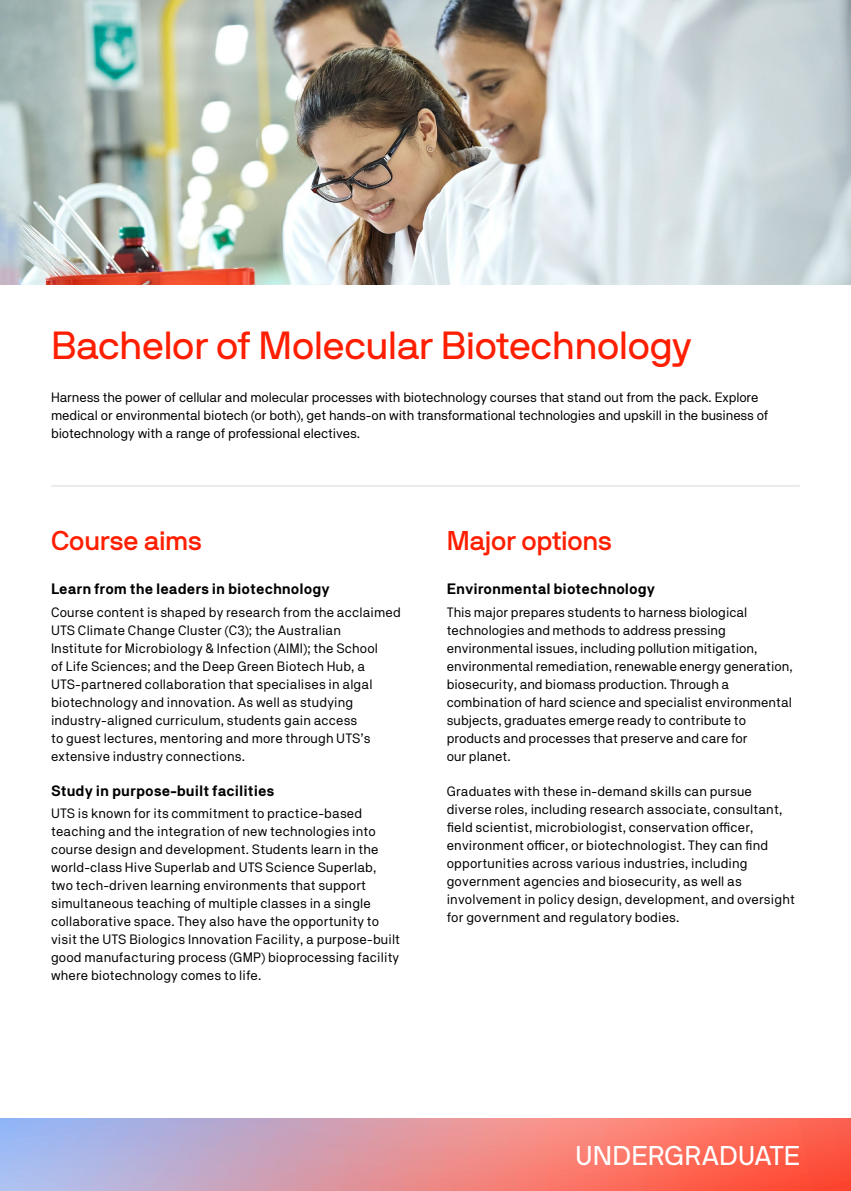
<style>
.page{position:relative;width:851px;height:1191px;background:#fff}
.page>*{position:absolute;margin:0;border:0;box-sizing:border-box;transform-origin:0 0}
.t1{font:39px "NB International Pro";letter-spacing:-.01em;color:#ff1e00}
.t2{font:500 27px "NB International Pro";letter-spacing:-.005em;color:#ff1e00}
.t3{font:27px "NB International Pro";letter-spacing:.015em;color:#fff}
.t4{font:700 15px "NB Akademie";color:#000}
.t5{font:13.5px/18px "NB Akademie";letter-spacing:.01em;color:#000}
.t6{font:13.5px/18px "NB Akademie";letter-spacing:-.01em;color:#000}
</style>
<div class="page">
<hr style="left:51px;top:485px;width:748px;height:2px;background:#ececec">
<img style="left:0;top:0;width:850px;height:285px">
<svg style="left:0;top:1118px;width:850px;height:73px;background:#dc8e98"></svg>
<h1 class="t1" style="left:51px;top:323px;width:641px">Bachelor of Molecular Biotechnology</h1>
<p class="t6" style="left:51px;top:388px;width:718px">Harness the power of cellular and molecular processes with biotechnology courses that stand out from the pack. Explore medical or environmental biotech (or both), get hands-on with transformational technologies and upskill in the business of biotechnology with a range of professional electives.</p>
<h2 class="t2" style="left:51px;top:525px;width:152px">Course aims</h2>
<p class="t4" style="left:51px;top:580px;width:280px">Learn from the leaders in biotechnology</p>
<p class="t5" style="left:51px;top:602px;width:351px">Course content is shaped by research from the acclaimed UTS Climate Change Cluster (C3); the Australian<br>Institute for Microbiology &amp; Infection (AIMI); the School<br>of Life Sciences; and the Deep Green Biotech Hub, a UTS-partnered collaboration that specialises in algal biotechnology and innovation. As well as studying industry-aligned curriculum, students gain access<br>to guest lectures, mentoring and more through UTS’s extensive industry connections.</p>
<p class="t4" style="left:51px;top:781px;width:225px">Study in purpose-built facilities</p>
<p class="t5" style="left:51px;top:804px;width:350px">UTS is known for its commitment to practice-based teaching and the integration of new technologies into course design and development. Students learn in the world-class Hive Superlab and UTS Science Superlab, two tech-driven learning environments that support simultaneous teaching of multiple classes in a single collaborative space. They also have the opportunity to visit the UTS Biologics Innovation Facility, a purpose-built good manufacturing process (GMP) bioprocessing facility where biotechnology comes to life.</p>
<h2 class="t2" style="left:446px;top:525px;width:167px">Major options</h2>
<p class="t4" style="left:446px;top:580px;width:210px">Environmental biotechnology</p>
<p class="t5" style="left:446px;top:602px;width:347px">This major prepares students to harness biological technologies and methods to address pressing environmental issues, including pollution mitigation, environmental remediation, renewable energy generation, biosecurity, and biomass production. Through a combination of hard science and specialist environmental subjects, graduates emerge ready to contribute to products and processes that preserve and care for<br>our planet.</p>
<p class="t5" style="left:446px;top:781px;width:349px">Graduates with these in-demand skills can pursue diverse roles, including research associate, consultant, field scientist, microbiologist, conservation officer, environment officer, or biotechnologist. They can find opportunities across various industries, including government agencies and biosecurity, as well as involvement in policy design, development, and oversight for government and regulatory bodies.</p>
<h2 class="t3" style="left:575px;top:1140px;width:226px">UNDERGRADUATE</h2>
</div>
